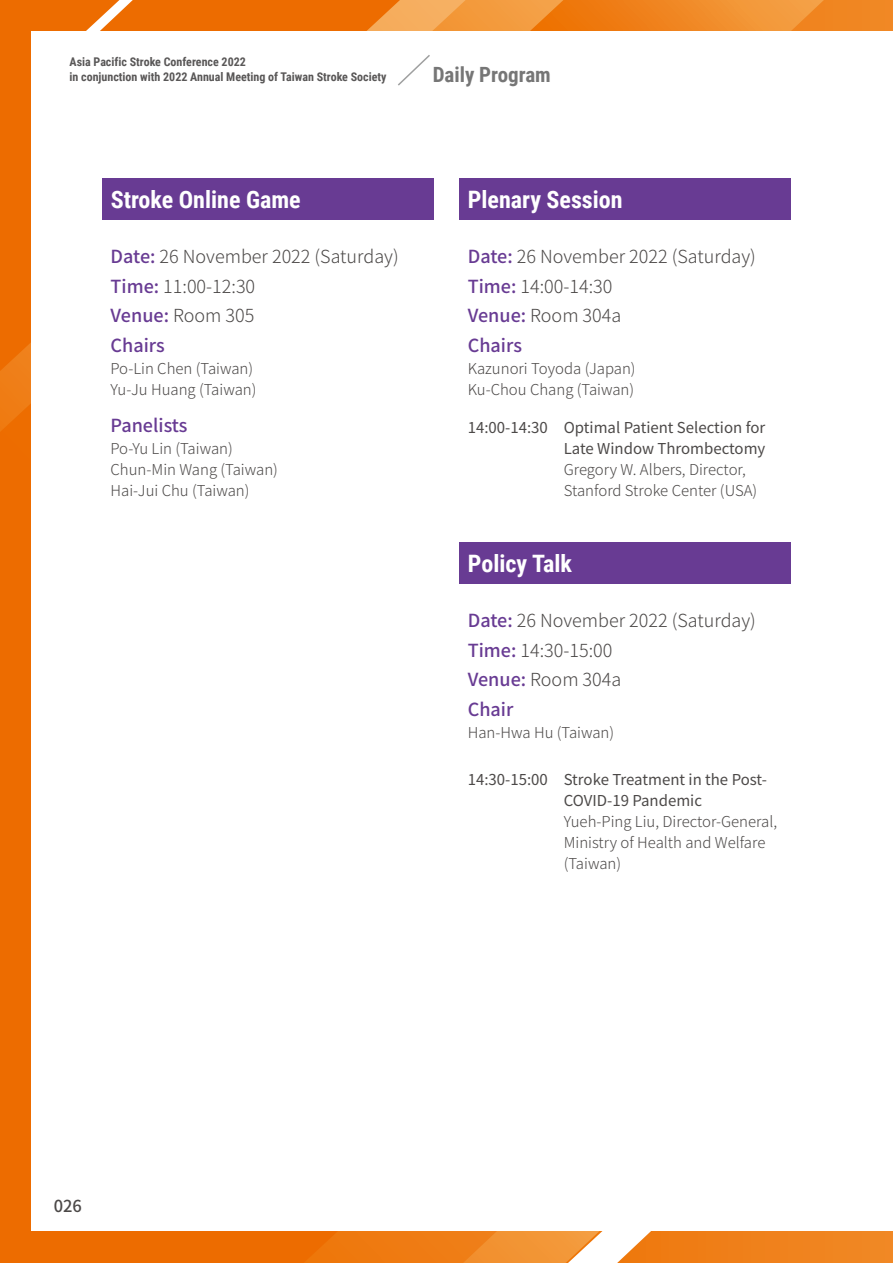
<style>
.page{position:relative;width:893px;height:1263px;background:#ed6c00}
.page>*{position:absolute;margin:0;border:0;box-sizing:border-box;transform-origin:0 0}
.t1{font:700 24px "Roboto Condensed";color:#fff}
.t2{font:700 21px "Roboto Condensed";color:#767676}
.t3{font:300 18px/29.5px "Noto Sans CJ Ktc";color:#4c4948}
.t4{font:500 18px "Noto Sans CJ Ktc";color:#683b93}
.t5{font:500 16.5px "Noto Sans CJ Ktc";color:#4c4948}
.t6{font:300 15px/21px "Noto Sans CJ Ktc";color:#4c4948}
.t7{font:15px/21px "Noto Sans CJ Ktc";color:#4c4948;text-align:right}
.t8{font:700 12px/15px "Roboto Condensed";color:#595757}
.s1{font-weight:500;color:#683b93}
</style>
<div class="page">
<svg style="left:0;top:0;width:58px;height:469px;background:#ed720a"></svg>
<svg style="left:58px;top:0;width:779px;height:32px;background:#f08827"></svg>
<svg style="left:290px;top:1231px;width:603px;height:32px;background:#ef811a"></svg>
<div style="left:32px;top:32px;width:861px;height:1199px;background:#fff"></div>
<svg style="left:554px;top:1231px;width:147px;height:32px"></svg>
<svg style="left:70px;top:0;width:76px;height:32px"></svg>
<svg style="left:398px;top:55px;width:32px;height:31px"></svg>
<div style="left:459px;top:178px;width:332px;height:41px;background:#683b93"></div>
<div style="left:102px;top:178px;width:332px;height:41px;background:#683b93"></div>
<div style="left:459px;top:542px;width:332px;height:41px;background:#683b93"></div>
<p class="t8" style="left:70px;top:53px;width:319px">Asia Pacific Stroke Conference 2022<br>in conjunction with 2022 Annual Meeting of Taiwan Stroke Society</p>
<h2 class="t2" style="left:433px;top:59px;width:120px">Daily Program</h2>
<h1 class="t1" style="left:111px;top:182px;width:191px">Stroke Online Game</h1>
<h1 class="t1" style="left:468px;top:182px;width:156px">Plenary Session</h1>
<p class="t3" style="left:111px;top:242px;width:290px"><span class="s1">Date:</span> 26 November 2022 (Saturday)<br><span class="s1">Time:</span> 11:00-12:30<br><span class="s1">Venue:</span> Room 305<br><span class="s1">Chairs</span></p>
<p class="t6" style="left:111px;top:359px;width:147px">Po-Lin Chen (Taiwan)<br>Yu-Ju Huang (Taiwan)</p>
<p class="t4" style="left:111px;top:415px;width:78px">Panelists</p>
<p class="t6" style="left:111px;top:439px;width:169px">Po-Yu Lin (Taiwan)<br>Chun-Min Wang (Taiwan)<br>Hai-Jui Chu (Taiwan)</p>
<p class="t3" style="left:468px;top:242px;width:290px"><span class="s1">Date:</span> 26 November 2022 (Saturday)<br><span class="s1">Time:</span> 14:00-14:30<br><span class="s1">Venue:</span> Room 304a<br><span class="s1">Chairs</span></p>
<p class="t6" style="left:468px;top:359px;width:169px">Kazunori Toyoda (Japan)<br>Ku-Chou Chang (Taiwan)</p>
<p class="t7" style="left:468px;top:418px;width:299px">14:00-14:30 Optimal Patient Selection for<br>Late Window Thrombectomy</p>
<p class="t6" style="left:564px;top:460px;width:195px">Gregory W. Albers, Director,<br>Stanford Stroke Center (USA)</p>
<h1 class="t1" style="left:468px;top:546px;width:106px">Policy Talk</h1>
<p class="t3" style="left:468px;top:606px;width:290px"><span class="s1">Date:</span> 26 November 2022 (Saturday)<br><span class="s1">Time:</span> 14:30-15:00<br><span class="s1">Venue:</span> Room 304a<br><span class="s1">Chair</span></p>
<p class="t6" style="left:468px;top:723px;width:148px">Han-Hwa Hu (Taiwan)</p>
<p class="t7" style="left:564px;top:769px;width:205px;text-align:left;text-indent:-96px">14:30-15:00 Stroke Treatment in the Post-<br>COVID-19 Pandemic</p>
<p class="t6" style="left:564px;top:811px;width:215px">Yueh-Ping Liu, Director-General,<br>Ministry of Health and Welfare (Taiwan)</p>
<p class="t5" style="left:54px;top:1197px;width:30px">026</p>
</div>
